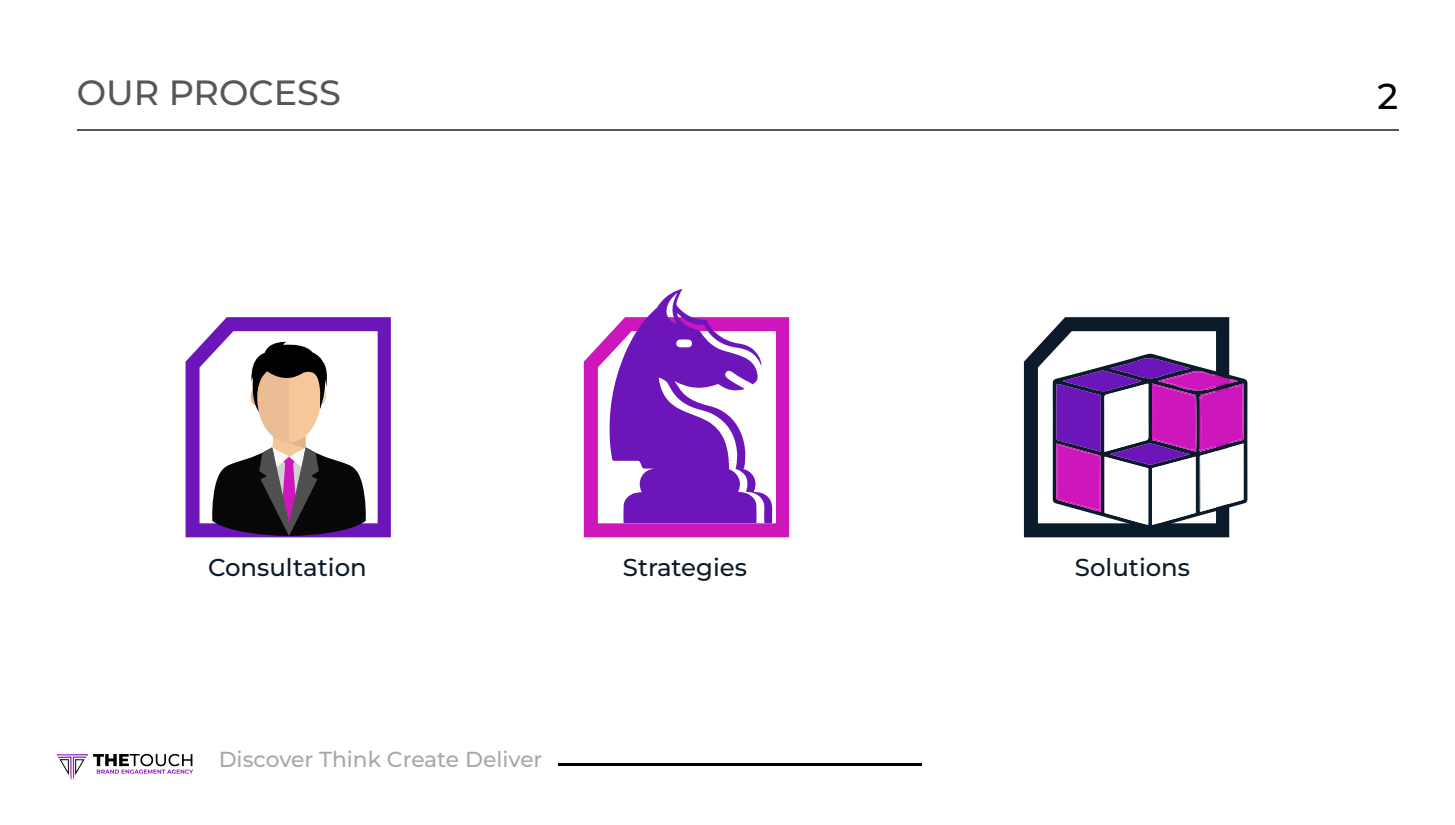
<style>
.page{position:relative;width:1455px;height:825px;background:#fff}
.page>*{position:absolute;margin:0;border:0;box-sizing:border-box;transform-origin:0 0}
.t1{font:500 36px "Montserrat";color:#000}
.t2{font:500 35.03px "Montserrat";color:#575756}
.t3{font:500 24.38px "Montserrat";color:#0b1b2a}
.t4{font:500 21.75px "Montserrat";color:#a6a8ab}
</style>
<div class="page">
<hr style="left:77px;top:129px;width:1322px;height:1px;background:#575756">
<svg style="left:56px;top:754px;width:137px;height:26px"></svg>
<hr style="left:558px;top:763px;width:364px;height:3px;background:#000">
<svg style="left:1024px;top:317px;width:223px;height:220px"></svg>
<svg style="left:186px;top:317px;width:205px;height:220px"></svg>
<svg style="left:584px;top:289px;width:205px;height:248px"></svg>
<h2 class="t2" style="left:77px;top:69px;width:266px">OUR PROCESS</h2>
<h1 class="t1" style="left:1378px;top:73px;width:22px">2</h1>
<p class="t3" style="left:208px;top:551px;width:160px">Consultation</p>
<p class="t3" style="left:623px;top:551px;width:126px">Strategies</p>
<p class="t3" style="left:1075px;top:551px;width:117px">Solutions</p>
<p class="t4" style="left:219px;top:745px;width:325px">Discover Think Create Deliver</p>
</div>
